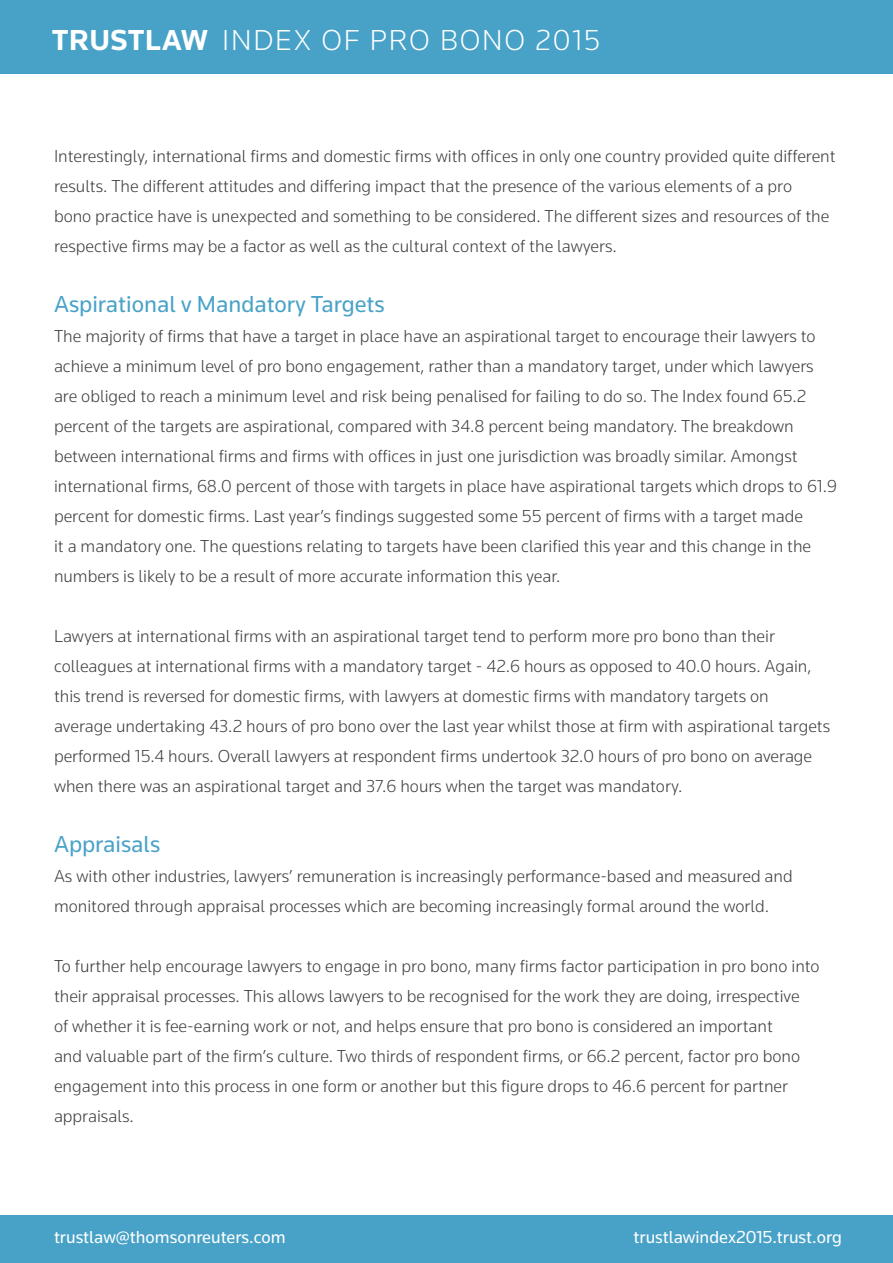
<style>
.page{position:relative;width:893px;height:1263px;background:#fff}
.page>*{position:absolute;margin:0;border:0;box-sizing:border-box;transform-origin:0 0}
.t1{font:300 30px "Knowledge";letter-spacing:.06em;color:#fff}
.t2{font:24px "Knowledge";color:#48a2c8}
.t3{font:300 18px/30px "Knowledge";color:#3c3c3b}
.t4{font:18px "Knowledge";color:#fff}
.s1{font-weight:700}
</style>
<div class="page">
<div style="left:0;top:0;width:893px;height:73px;background:#48a2c8"></div>
<div style="left:0;top:1215px;width:893px;height:48px;background:#48a2c8"></div>
<h1 class="t1" style="left:52px;top:22px;width:550px"><span class="s1">TRUSTLAW</span> INDEX OF PRO BONO 2015</h1>
<p class="t3" style="left:54px;top:140px;width:783px">Interestingly, international firms and domestic firms with offices in only one country provided quite different results. The different attitudes and differing impact that the presence of the various elements of a pro<br>bono practice have is unexpected and something to be considered. The different sizes and resources of the respective firms may be a factor as well as the cultural context of the lawyers.</p>
<h2 class="t2" style="left:54px;top:289px;width:332px">Aspirational v Mandatory Targets</h2>
<p class="t3" style="left:54px;top:320px;width:785px">The majority of firms that have a target in place have an aspirational target to encourage their lawyers to achieve a minimum level of pro bono engagement, rather than a mandatory target, under which lawyers are obliged to reach a minimum level and risk being penalised for failing to do so. The Index found 65.2 percent of the targets are aspirational, compared with 34.8 percent being mandatory. The breakdown between international firms and firms with offices in just one jurisdiction was broadly similar. Amongst international firms, 68.0 percent of those with targets in place have aspirational targets which drops to 61.9 percent for domestic firms. Last year’s findings suggested some 55 percent of firms with a target made<br>it a mandatory one. The questions relating to targets have been clarified this year and this change in the numbers is likely to be a result of more accurate information this year.</p>
<p class="t3" style="left:54px;top:620px;width:778px">Lawyers at international firms with an aspirational target tend to perform more pro bono than their colleagues at international firms with a mandatory target - 42.6 hours as opposed to 40.0 hours. Again, this trend is reversed for domestic firms, with lawyers at domestic firms with mandatory targets on average undertaking 43.2 hours of pro bono over the last year whilst those at firm with aspirational targets performed 15.4 hours. Overall lawyers at respondent firms undertook 32.0 hours of pro bono on average when there was an aspirational target and 37.6 hours when the target was mandatory.</p>
<h2 class="t2" style="left:54px;top:829px;width:108px">Appraisals</h2>
<p class="t3" style="left:54px;top:860px;width:740px">As with other industries, lawyers’ remuneration is increasingly performance-based and measured and monitored through appraisal processes which are becoming increasingly formal around the world.</p>
<p class="t3" style="left:54px;top:950px;width:767px">To further help encourage lawyers to engage in pro bono, many firms factor participation in pro bono into their appraisal processes. This allows lawyers to be recognised for the work they are doing, irrespective<br>of whether it is fee-earning work or not, and helps ensure that pro bono is considered an important<br>and valuable part of the firm’s culture. Two thirds of respondent firms, or 66.2 percent, factor pro bono engagement into this process in one form or another but this figure drops to 46.6 percent for partner appraisals.</p>
<p class="t4" style="left:54px;top:1226px;width:233px">trustlaw@thomsonreuters.com</p>
<p class="t4" style="left:634px;top:1226px;width:210px">trustlawindex2015.trust.org</p>
</div>
